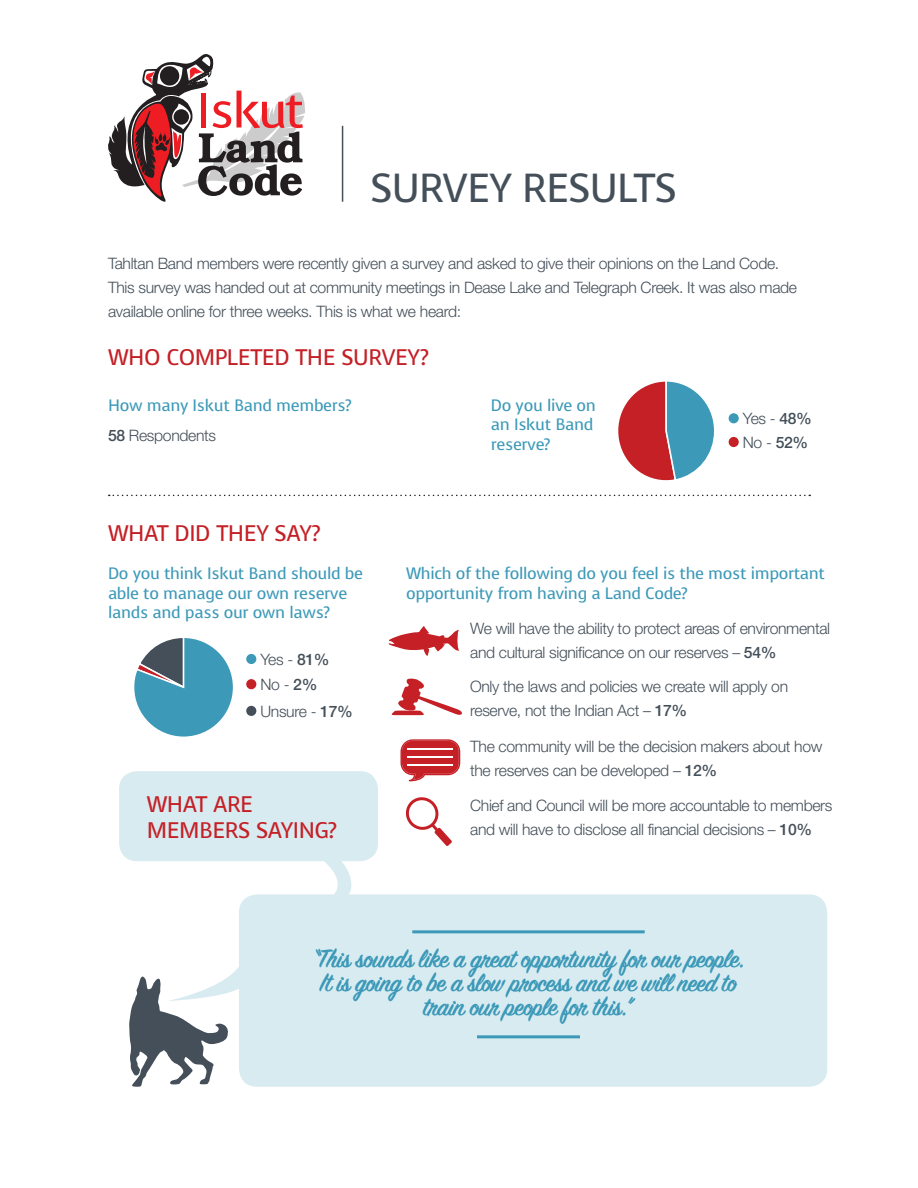
<style>
.page{position:relative;width:918px;height:1188px;background:#fff}
.page>*{position:absolute;margin:0;border:0;box-sizing:border-box;transform-origin:0 0}
.t1{font:40.5px "Voces";letter-spacing:-.02em;color:#444f59}
.quote{font:600 28.5px/24px "Sign Painter House Script";letter-spacing:-.02em;color:#3c99b8;text-align:center}
.t2{font:22.5px/25.8px "Voces";letter-spacing:-.02em;color:#c42026}
.t3{font:16.5px/19.5px "Voces";letter-spacing:-.02em;color:#3c99b8}
.body{font:300 15.75px/24px "Helvetica Neue LT Std";letter-spacing:-.02em;color:#444f59}
.s1{font-weight:500}
</style>
<div class="page">
<svg style="left:108px;top:54px;width:197px;height:148px"></svg>
<hr style="left:342px;top:126px;width:1px;height:76px;background:#444f59">
<div style="left:729px;top:413px;width:10px;height:10px;background:#3c99b8;border-radius:50%"></div>
<div style="left:246px;top:654px;width:10px;height:10px;background:#3c99b8;border-radius:50%"></div>
<div style="left:729px;top:437px;width:10px;height:10px;background:#c42026;border-radius:50%"></div>
<div style="left:246px;top:679px;width:10px;height:10px;background:#c42026;border-radius:50%"></div>
<div style="left:246px;top:706px;width:10px;height:10px;background:#444f59;border-radius:50%"></div>
<svg style="left:618px;top:381px;width:96px;height:100px"></svg>
<svg style="left:109px;top:495px;width:701px;height:1px"></svg>
<svg style="left:134px;top:638px;width:99px;height:99px"></svg>
<svg style="left:389px;top:626px;width:70px;height:30px"></svg>
<svg style="left:392px;top:678px;width:70px;height:37px"></svg>
<svg style="left:401px;top:739px;width:59px;height:32px;background:#c72e34"></svg>
<hr style="left:407px;top:748px;width:46px;height:2px;background:#fff">
<hr style="left:407px;top:756px;width:46px;height:2px;background:#fff">
<hr style="left:407px;top:764px;width:46px;height:2px;background:#fff">
<svg style="left:119px;top:771px;width:708px;height:316px;fill:#d8ebf1"></svg>
<hr style="left:412px;top:930px;width:233px;height:3px;background:#3c99b8">
<hr style="left:477px;top:1035px;width:103px;height:3px;background:#3c99b8">
<svg style="left:129px;top:976px;width:100px;height:111px"></svg>
<p class="t1" style="left:370px;top:161px;width:308px">SURVEY RESULTS</p>
<p class="body" style="left:108px;top:251px;width:691px">Tahltan Band members were recently given a survey and asked to give their opinions on the Land Code.<br>This survey was handed out at community meetings in Dease Lake and Telegraph Creek. It was also made available online for three weeks. This is what we heard:</p>
<h1 class="t2" style="left:108px;top:345px;width:322px">WHO COMPLETED THE SURVEY?</h1>
<h2 class="t3" style="left:108px;top:395px;width:245px">How many Iskut Band members?</h2>
<p class="body" style="left:108px;top:423px;width:110px"><span class="s1">58</span> Respondents</p>
<h2 class="t3" style="left:491px;top:395px;width:107px">Do you live on an Iskut Band reserve?</h2>
<p class="body" style="left:743px;top:406px;width:71px">Yes - <span class="s1">48%</span></p>
<p class="body" style="left:743px;top:430px;width:67px">No - <span class="s1">52%</span></p>
<h1 class="t2" style="left:108px;top:520px;width:214px">WHAT DID THEY SAY?</h1>
<h2 class="t3" style="left:108px;top:564px;width:257px">Do you think Iskut Band should be able to manage our own reserve lands and pass our own laws?</h2>
<h2 class="t3" style="left:406px;top:564px;width:421px">Which of the following do you feel is the most important opportunity from having a Land Code?</h2>
<p class="body" style="left:470px;top:616px;width:362px">We will have the ability to protect areas of environmental and cultural significance on our reserves – <span class="s1">54%</span></p>
<p class="body" style="left:470px;top:674px;width:320px">Only the laws and policies we create will apply on reserve, not the Indian Act – <span class="s1">17%</span></p>
<p class="body" style="left:470px;top:735px;width:354px">The community will be the decision makers about how the reserves can be developed – <span class="s1">12%</span></p>
<p class="body" style="left:470px;top:794px;width:364px">Chief and Council will be more accountable to members and will have to disclose all financial decisions – <span class="s1">10%</span></p>
<p class="body" style="left:260px;top:647px;width:71px">Yes - <span class="s1">81%</span></p>
<p class="body" style="left:260px;top:672px;width:59px">No - <span class="s1">2%</span></p>
<p class="body" style="left:260px;top:699px;width:94px">Unsure - <span class="s1">17%</span></p>
<h1 class="t2" style="left:147px;top:791px;width:192px">WHAT ARE<br>MEMBERS SAYING?</h1>
<p class="quote" style="left:312px;top:949px;width:435px">“This sounds like a great opportunity for our people.<br>It is going to be a slow process and we will need to train our people for this.”</p>
</div>
